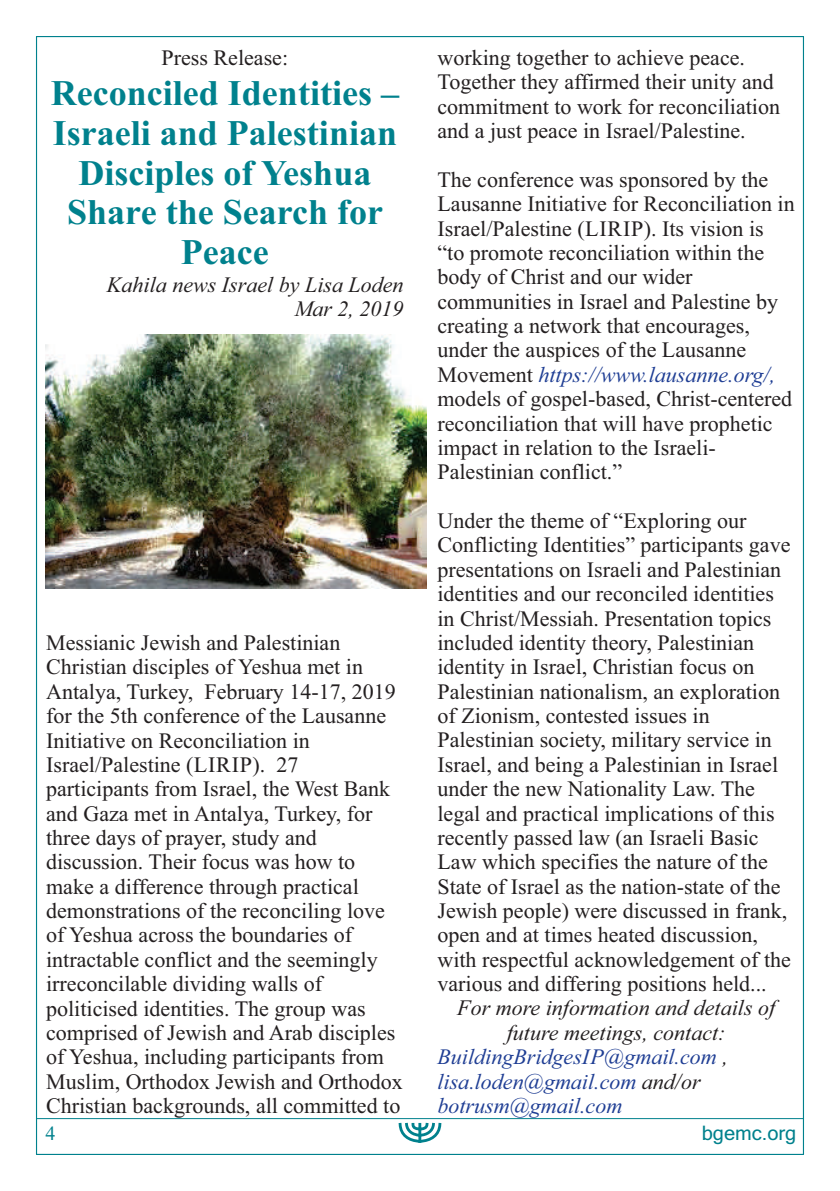
<style>
.page{position:relative;width:840px;height:1191px;background:#fff}
.page>*{position:absolute;margin:0;border:0;box-sizing:border-box;transform-origin:0 0}
.t1{font:700 36px/39.8px "Times New Roman";color:#00818d;text-align:center}
.t2{font:22px/24.4px "Times New Roman";color:#231f20}
.t3{font:italic 22px/24.4px "Times New Roman";color:#231f20;text-align:right}
.t4{font:italic 22px "Times New Roman";color:#1f3e94}
.t5{font:20px "Microsoft Sans Serif";color:#00818d}
.t6{font:20px "Times New Roman";color:#00818d}
.s1{font-style:italic;color:#1f3e94}
.s2{color:#231f20}
</style>
<div class="page">
<hr style="left:36px;top:1118px;width:767px;height:1px;background:#00818d">
<svg style="left:398px;top:1122px;width:44px;height:21px"></svg>
<img style="left:46px;top:335px;width:380px;height:253px">
<p class="t2" style="left:161px;top:47px;width:128px">Press Release:</p>
<h1 class="t1" style="left:51px;top:77px;width:349px">Reconciled Identities –<br>Israeli and Palestinian<br>Disciples of Yeshua<br>Share the Search for<br>Peace</h1>
<p class="t3" style="left:107px;top:274px;width:298px">Kahila news Israel by Lisa Loden<br>Mar 2, 2019</p>
<p class="t2" style="left:46px;top:632px;width:358px">Messianic Jewish and Palestinian Christian disciples of Yeshua met in Antalya, Turkey, February 14-17, 2019 for the 5th conference of the Lausanne Initiative on Reconciliation in Israel/Palestine (LIRIP). 27 participants from Israel, the West Bank and Gaza met in Antalya, Turkey, for three days of prayer, study and discussion. Their focus was how to make a difference through practical demonstrations of the reconciling love of Yeshua across the boundaries of intractable conflict and the seemingly irreconcilable dividing walls of politicised identities. The group was comprised of Jewish and Arab disciples of Yeshua, including participants from Muslim, Orthodox Jewish and Orthodox Christian backgrounds, all committed to</p>
<p class="t2" style="left:437px;top:47px;width:344px">working together to achieve peace.<br>Together they affirmed their unity and commitment to work for reconciliation and a just peace in Israel/Palestine.</p>
<p class="t2" style="left:437px;top:169px;width:358px">The conference was sponsored by the Lausanne Initiative for Reconciliation in Israel/Palestine (LIRIP). Its vision is “to promote reconciliation within the body of Christ and our wider communities in Israel and Palestine by creating a network that encourages, under the auspices of the Lausanne Movement <span class="s1">https://www.lausanne.org/, </span>models of gospel-based, Christ-centered reconciliation that will have prophetic impact in relation to the Israeli-Palestinian conflict.”</p>
<p class="t2" style="left:437px;top:510px;width:355px">Under the theme of “Exploring our Conflicting Identities” participants gave presentations on Israeli and Palestinian identities and our reconciled identities in Christ/Messiah. Presentation topics included identity theory, Palestinian identity in Israel, Christian focus on Palestinian nationalism, an exploration of Zionism, contested issues in Palestinian society, military service in Israel, and being a Palestinian in Israel under the new Nationality Law. The legal and practical implications of this recently passed law (an Israeli Basic Law which specifies the nature of the State of Israel as the nation-state of the Jewish people) were discussed in frank, open and at times heated discussion, with respectful acknowledgement of the various and differing positions held...</p>
<p class="t3" style="left:457px;top:998px;width:319px">For more information and details of</p>
<p class="t3" style="left:506px;top:1022px;width:220px">future meetings, contact:</p>
<p class="t4" style="left:437px;top:1049px;width:292px">BuildingBridgesIP@gmail.com <span class="s2">,</span></p>
<p class="t4" style="left:437px;top:1073px;width:264px">lisa.loden@gmail.com <span class="s2">and/or</span></p>
<p class="t4" style="left:437px;top:1097px;width:186px">botrusm@gmail.com</p>
<p class="t6" style="left:46px;top:1125px;width:11px">4</p>
<p class="t5" style="left:701px;top:1125px;width:96px">bgemc.org</p>
</div>
